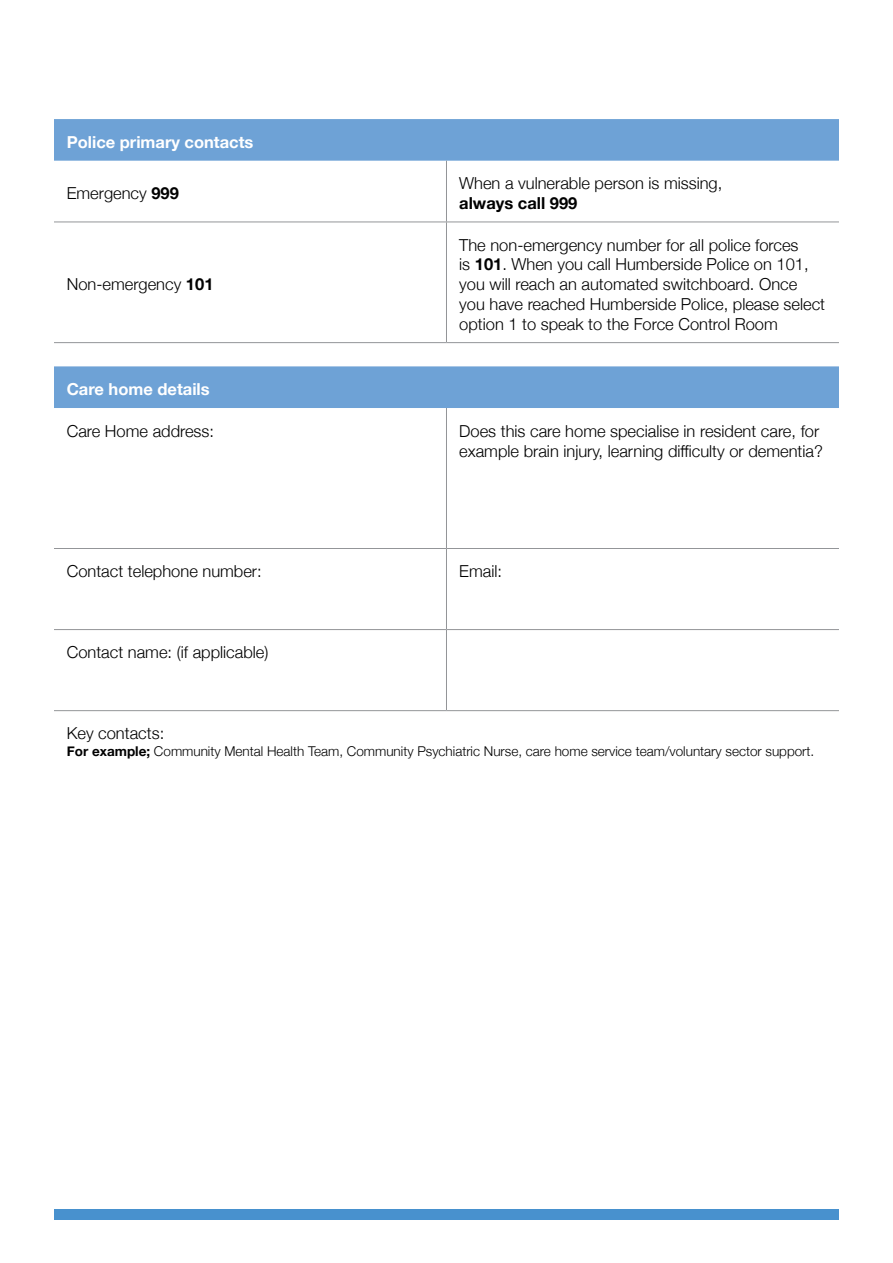
<style>
.page{position:relative;width:893px;height:1263px;background:#fff}
.page>*{position:absolute;margin:0;border:0;box-sizing:border-box;transform-origin:0 0}
.t1{font:300 16.5px/19.8px "Helvetica Neue";color:#000}
.t2{font:700 16.5px "Helvetica Neue";color:#fff}
.t3{font:700 16.5px "Helvetica Neue";color:#000}
.t4{font:300 13.5px "Helvetica Neue";color:#000}
.s1{font-weight:700}
</style>
<div class="page">
<div style="left:54px;top:1209px;width:785px;height:10px;background:#4891ce"></div>
<div style="left:54px;top:119px;width:785px;height:42px;background:#6ea2d6"></div>
<hr style="left:446px;top:161px;width:1px;height:61px;background:#939598">
<hr style="left:446px;top:222px;width:1px;height:120px;background:#939598">
<hr style="left:446px;top:222px;width:393px;height:1px;background:#939598">
<hr style="left:446px;top:342px;width:393px;height:1px;background:#939598">
<hr style="left:54px;top:222px;width:392px;height:1px;background:#939598">
<hr style="left:54px;top:342px;width:392px;height:1px;background:#939598">
<div style="left:54px;top:366px;width:785px;height:42px;background:#6ea2d6"></div>
<hr style="left:446px;top:408px;width:1px;height:140px;background:#939598">
<hr style="left:446px;top:549px;width:1px;height:80px;background:#939598">
<hr style="left:446px;top:630px;width:1px;height:80px;background:#939598">
<hr style="left:446px;top:548px;width:393px;height:1px;background:#939598">
<hr style="left:446px;top:629px;width:393px;height:1px;background:#939598">
<hr style="left:446px;top:710px;width:393px;height:1px;background:#939598">
<hr style="left:54px;top:548px;width:392px;height:1px;background:#939598">
<hr style="left:54px;top:629px;width:392px;height:1px;background:#939598">
<hr style="left:54px;top:710px;width:392px;height:1px;background:#939598">
<p class="t2" style="left:67px;top:129px;width:188px">Police primary contacts</p>
<p class="t1" style="left:67px;top:182px;width:114px">Emergency <span class="s1">999</span></p>
<p class="t1" style="left:67px;top:273px;width:148px">Non-emergency <span class="s1">101</span></p>
<p class="t1" style="left:459px;top:172px;width:265px">When a vulnerable person is missing,</p>
<p class="t3" style="left:459px;top:190px;width:120px">always call 999</p>
<p class="t1" style="left:459px;top:234px;width:367px">The non-emergency number for all police forces<br>is <span class="s1">101</span>. When you call Humberside Police on 101, you will reach an automated switchboard. Once you have reached Humberside Police, please select option 1 to speak to the Force Control Room</p>
<p class="t2" style="left:67px;top:376px;width:144px">Care home details</p>
<p class="t1" style="left:67px;top:420px;width:149px">Care Home address:</p>
<p class="t1" style="left:459px;top:420px;width:365px">Does this care home specialise in resident care, for example brain injury, learning difficulty or dementia?</p>
<p class="t1" style="left:67px;top:560px;width:196px">Contact telephone number:</p>
<p class="t1" style="left:459px;top:560px;width:44px">Email:</p>
<p class="t1" style="left:67px;top:641px;width:203px">Contact name: (if applicable)</p>
<p class="t1" style="left:67px;top:722px;width:99px">Key contacts:</p>
<p class="t4" style="left:67px;top:740px;width:749px"><span class="s1">For example;</span> Community Mental Health Team, Community Psychiatric Nurse, care home service team/voluntary sector support.</p>
</div>
